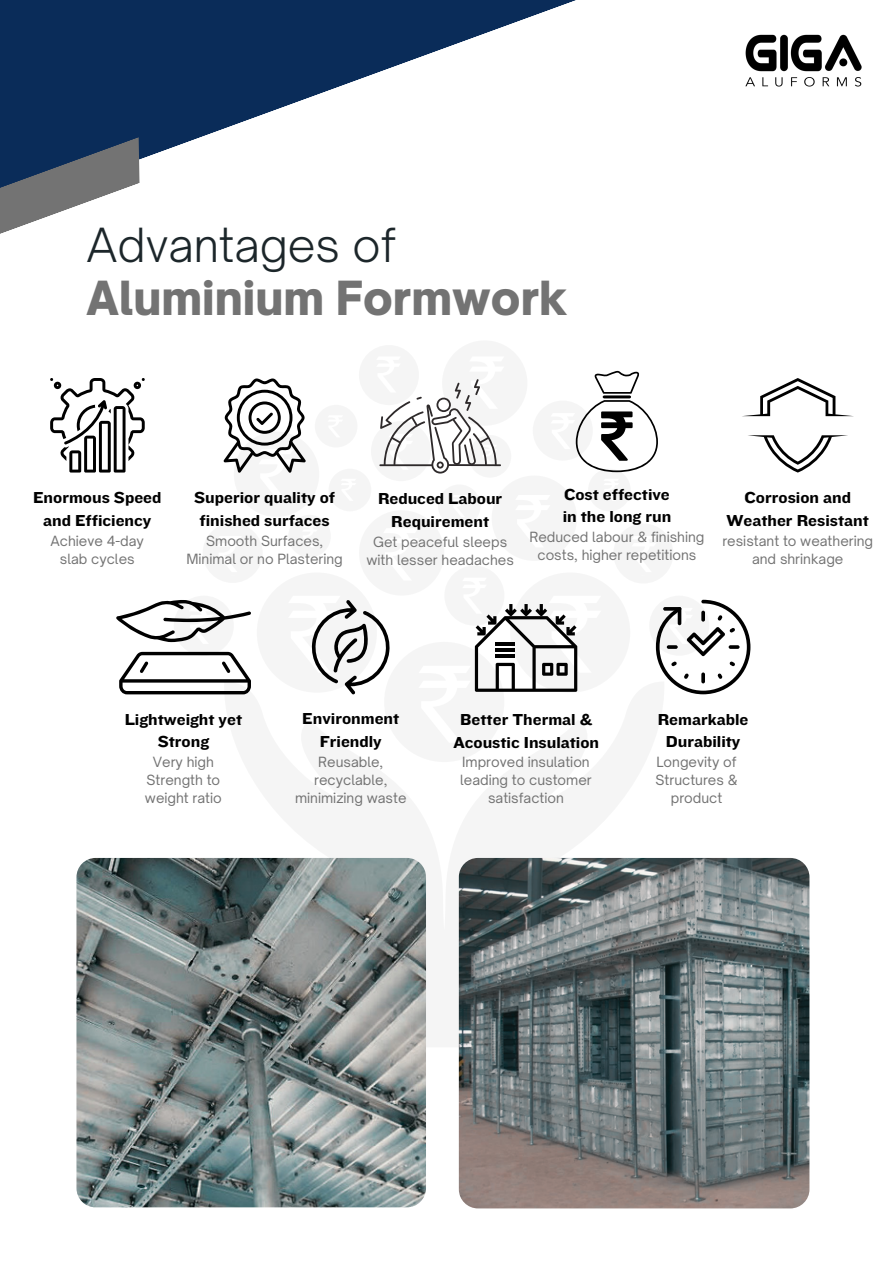
<style>
.page{position:relative;width:894px;height:1264px;background:#fff}
.page>*{position:absolute;margin:0;border:0;box-sizing:border-box;transform-origin:0 0}
.t1{font:900 45px "Open Sauce One";color:#737373}
.t2{font:300 45px "Open Sauce One";color:#1c262a}
.t3{font:16.5px/22.5px "Knockout 52";color:#000;text-align:center}
.t4{font:13.5px/18px "Open Sauce One";color:#737373;text-align:center}
</style>
<div class="page">
<svg style="left:0;top:0;width:576px;height:183px;fill:#0a2c59"></svg>
<svg style="left:0;top:137px;width:139px;height:97px"></svg>
<img style="left:745px;top:34px;width:117px;height:53px">
<svg style="left:50px;top:370px;width:803px;height:325px"></svg>
<img style="left:76px;top:858px;width:350px;height:349px">
<img style="left:458px;top:858px;width:351px;height:350px;border-radius:19px">
<p class="t2" style="left:87px;top:217px;width:311px">Advantages of</p>
<p class="t1" style="left:87px;top:270px;width:482px">Aluminium Formwork</p>
<h3 class="t3" style="left:33px;top:486px;width:130px">Enormous Speed and Efficiency</h3>
<p class="t4" style="left:51px;top:531px;width:95px">Achieve 4-day slab cycles</p>
<p class="t3" style="left:194px;top:486px;width:142px">Superior quality of finished surfaces</p>
<h3 class="t3" style="left:378px;top:487px;width:126px">Reduced Labour<br>Requirement</h3>
<p class="t4" style="left:186px;top:531px;width:158px">Smooth Surfaces,<br>Minimal or no Plastering</p>
<p class="t4" style="left:366px;top:532px;width:149px">Get peaceful sleeps with lesser headaches</p>
<h3 class="t3" style="left:562px;top:482px;width:110px;text-align:left">Cost effective in the long run</h3>
<p class="t4" style="left:529px;top:528px;width:176px">Reduced labour &amp; finishing costs, higher repetitions</p>
<p class="t3" style="left:726px;top:486px;width:144px">Corrosion and<br>Weather Resistant</p>
<h3 class="t4" style="left:722px;top:531px;width:152px">resistant to weathering and shrinkage</h3>
<p class="t3" style="left:125px;top:707px;width:119px">Lightweight yet<br>Strong</p>
<h3 class="t4" style="left:145px;top:752px;width:78px">Very high<br>Strength to weight ratio</h3>
<p class="t3" style="left:302px;top:707px;width:98px">Environment<br>Friendly</p>
<p class="t4" style="left:295px;top:752px;width:113px">Reusable, recyclable, minimizing waste</p>
<h3 class="t3" style="left:453px;top:708px;width:147px">Better Thermal &amp;<br>Acoustic Insulation</h3>
<p class="t3" style="left:657px;top:707px;width:92px">Remarkable<br>Durability</p>
<p class="t4" style="left:460px;top:753px;width:133px">Improved insulation leading to customer satisfaction</p>
<h3 class="t4" style="left:655px;top:752px;width:83px">Longevity of<br>Structures &amp; product</h3>
</div>
